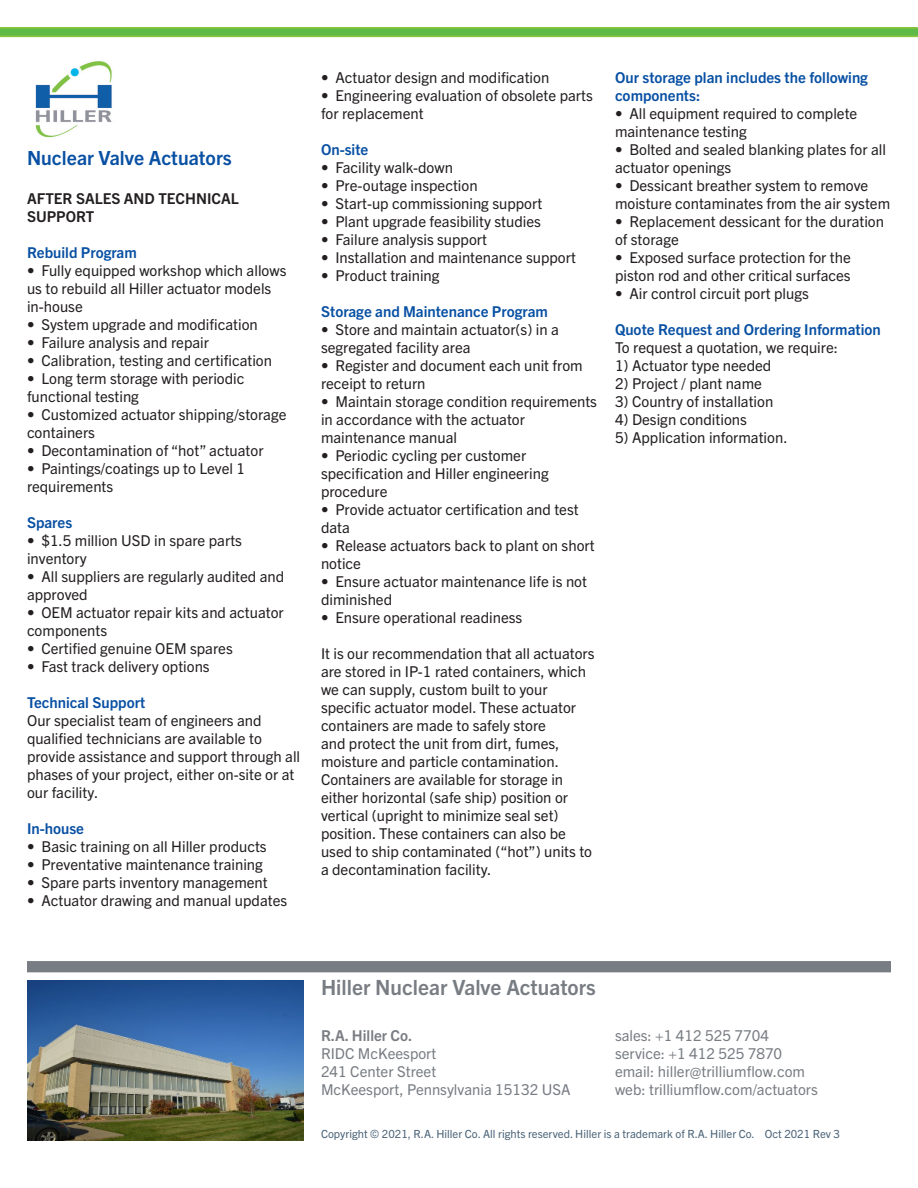
<style>
.page{position:relative;width:918px;height:1188px;background:#fff}
.page>*{position:absolute;margin:0;border:0;box-sizing:border-box;transform-origin:0 0}
.t1{font:700 21px "Trade Gothic Next LT Pro";color:#787d83}
.t2{font:700 19.5px "Trade Gothic Next LT Pro";color:#0850a3}
.t3{font:15px/18px "Trade Gothic Next LT Pro";color:#231f20}
.t4{font:700 15px/18px "Trade Gothic Next LT Pro";color:#0850a3}
.t5{font:15px "Trade Gothic Next LT Pro";color:#787d83}
.t6{font:700 15px/18px "Trade Gothic Next LT Pro";color:#231f20}
.t7{font:700 15px "Trade Gothic Next LT Pro";color:#787d83}
.t8{font:11.25px "Trade Gothic Next LT Pro";color:#4a6378}
</style>
<div class="page">
<svg style="left:0;top:27px;width:918px;height:10px;background:#6cbe43"></svg>
<img style="left:27px;top:980px;width:277px;height:160px">
<div style="left:27px;top:961px;width:864px;height:11px;background:#787d83"></div>
<img style="left:35px;top:61px;width:77px;height:77px">
<p class="t2" style="left:27px;top:144px;width:206px">Nuclear Valve Actuators</p>
<p class="t6" style="left:27px;top:189px;width:213px">AFTER SALES AND TECHNICAL<br>SUPPORT</p>
<p class="t4" style="left:27px;top:243px;width:111px">Rebuild Program</p>
<p class="t3" style="left:27px;top:261px;width:261px">• Fully equipped workshop which allows us to rebuild all Hiller actuator models in-house</p>
<p class="t3" style="left:27px;top:315px;width:232px">• System upgrade and modification</p>
<p class="t3" style="left:27px;top:333px;width:184px">• Failure analysis and repair</p>
<p class="t3" style="left:27px;top:351px;width:247px">• Calibration, testing and certification</p>
<p class="t3" style="left:27px;top:369px;width:219px">• Long term storage with periodic functional testing</p>
<p class="t3" style="left:27px;top:405px;width:261px">• Customized actuator shipping/storage containers</p>
<p class="t3" style="left:27px;top:441px;width:238px">• Decontamination of “hot” actuator</p>
<p class="t3" style="left:27px;top:459px;width:220px">• Paintings/coatings up to Level 1 requirements</p>
<p class="t4" style="left:27px;top:513px;width:47px">Spares</p>
<p class="t3" style="left:27px;top:531px;width:217px">• $1.5 million USD in spare parts inventory</p>
<p class="t3" style="left:27px;top:567px;width:259px">• All suppliers are regularly audited and approved</p>
<p class="t3" style="left:27px;top:603px;width:258px">• OEM actuator repair kits and actuator components</p>
<p class="t3" style="left:27px;top:639px;width:207px">• Certified genuine OEM spares</p>
<p class="t3" style="left:27px;top:657px;width:184px">• Fast track delivery options</p>
<p class="t4" style="left:27px;top:693px;width:120px">Technical Support</p>
<p class="t3" style="left:27px;top:711px;width:275px">Our specialist team of engineers and qualified technicians are available to provide assistance and support through all phases of your project, either on-site or at our facility.</p>
<p class="t4" style="left:27px;top:819px;width:59px">In-house</p>
<p class="t3" style="left:27px;top:837px;width:241px">• Basic training on all Hiller products</p>
<p class="t3" style="left:27px;top:855px;width:237px">• Preventative maintenance training</p>
<p class="t3" style="left:27px;top:873px;width:242px">• Spare parts inventory management</p>
<p class="t3" style="left:27px;top:891px;width:262px">• Actuator drawing and manual updates</p>
<p class="t3" style="left:321px;top:67px;width:230px">• Actuator design and modification</p>
<p class="t3" style="left:321px;top:85px;width:273px">• Engineering evaluation of obsolete parts for replacement</p>
<p class="t4" style="left:321px;top:139px;width:49px">On-site</p>
<p class="t3" style="left:321px;top:157px;width:133px">• Facility walk-down</p>
<p class="t3" style="left:321px;top:175px;width:158px">• Pre-outage inspection</p>
<p class="t3" style="left:321px;top:193px;width:223px">• Start-up commissioning support</p>
<p class="t3" style="left:321px;top:211px;width:221px">• Plant upgrade feasibility studies</p>
<p class="t3" style="left:321px;top:229px;width:168px">• Failure analysis support</p>
<p class="t3" style="left:321px;top:247px;width:257px">• Installation and maintenance support</p>
<p class="t3" style="left:321px;top:265px;width:120px">• Product training</p>
<p class="t4" style="left:321px;top:301px;width:228px">Storage and Maintenance Program</p>
<p class="t3" style="left:321px;top:319px;width:239px">• Store and maintain actuator(s) in a segregated facility area</p>
<p class="t3" style="left:321px;top:355px;width:263px">• Register and document each unit from receipt to return</p>
<p class="t3" style="left:321px;top:391px;width:278px">• Maintain storage condition requirements in accordance with the actuator maintenance manual</p>
<p class="t3" style="left:321px;top:445px;width:229px">• Periodic cycling per customer specification and Hiller engineering procedure</p>
<p class="t3" style="left:321px;top:499px;width:259px">• Provide actuator certification and test data</p>
<p class="t3" style="left:321px;top:535px;width:275px">• Release actuators back to plant on short notice</p>
<p class="t3" style="left:321px;top:571px;width:268px">• Ensure actuator maintenance life is not diminished</p>
<p class="t3" style="left:321px;top:607px;width:203px">• Ensure operational readiness</p>
<p class="t3" style="left:321px;top:643px;width:275px">It is our recommendation that all actuators are stored in IP-1 rated containers, which we can supply, custom built to your specific actuator model. These actuator containers are made to safely store<br>and protect the unit from dirt, fumes, moisture and particle contamination.<br>Containers are available for storage in either horizontal (safe ship) position or vertical (upright to minimize seal set) position. These containers can also be used to ship contaminated (“hot”) units to a decontamination facility.</p>
<p class="t4" style="left:615px;top:67px;width:255px">Our storage plan includes the following components:</p>
<p class="t3" style="left:615px;top:103px;width:244px">• All equipment required to complete maintenance testing</p>
<p class="t3" style="left:615px;top:139px;width:272px">• Bolted and sealed blanking plates for all actuator openings</p>
<p class="t3" style="left:615px;top:175px;width:277px">• Dessicant breather system to remove moisture contaminates from the air system</p>
<p class="t3" style="left:615px;top:211px;width:271px">• Replacement dessicant for the duration of storage</p>
<p class="t3" style="left:615px;top:247px;width:237px">• Exposed surface protection for the piston rod and other critical surfaces</p>
<p class="t3" style="left:615px;top:283px;width:195px">• Air control circuit port plugs</p>
<p class="t4" style="left:615px;top:319px;width:267px">Quote Request and Ordering Information</p>
<p class="t3" style="left:615px;top:337px;width:225px">To request a quotation, we require:</p>
<p class="t3" style="left:615px;top:355px;width:158px">1) Actuator type needed</p>
<p class="t3" style="left:615px;top:373px;width:149px">2) Project / plant name</p>
<p class="t3" style="left:615px;top:391px;width:160px">3) Country of installation</p>
<p class="t3" style="left:615px;top:409px;width:133px">4) Design conditions</p>
<p class="t3" style="left:615px;top:427px;width:174px">5) Application information.</p>
<p class="t1" style="left:321px;top:973px;width:276px">Hiller Nuclear Valve Actuators</p>
<p class="t7" style="left:321px;top:1025px;width:93px">R.A. Hiller Co.</p>
<p class="t5" style="left:321px;top:1043px;width:117px">RIDC McKeesport</p>
<p class="t5" style="left:321px;top:1061px;width:117px">241 Center Street</p>
<p class="t5" style="left:321px;top:1079px;width:251px">McKeesport, Pennsylvania 15132 USA</p>
<p class="t5" style="left:615px;top:1025px;width:155px">sales: +1 412 525 7704</p>
<p class="t5" style="left:615px;top:1043px;width:169px">service: +1 412 525 7870</p>
<p class="t5" style="left:615px;top:1061px;width:192px">email: hiller@trilliumflow.com</p>
<p class="t5" style="left:615px;top:1079px;width:204px">web: trilliumflow.com/actuators</p>
<p class="t8" style="left:321px;top:1126px;width:521px">Copyright © 2021, R.A. Hiller Co. All rights reserved. Hiller is a trademark of R.A. Hiller Co. Oct 2021 Rev 3</p>
</div>
